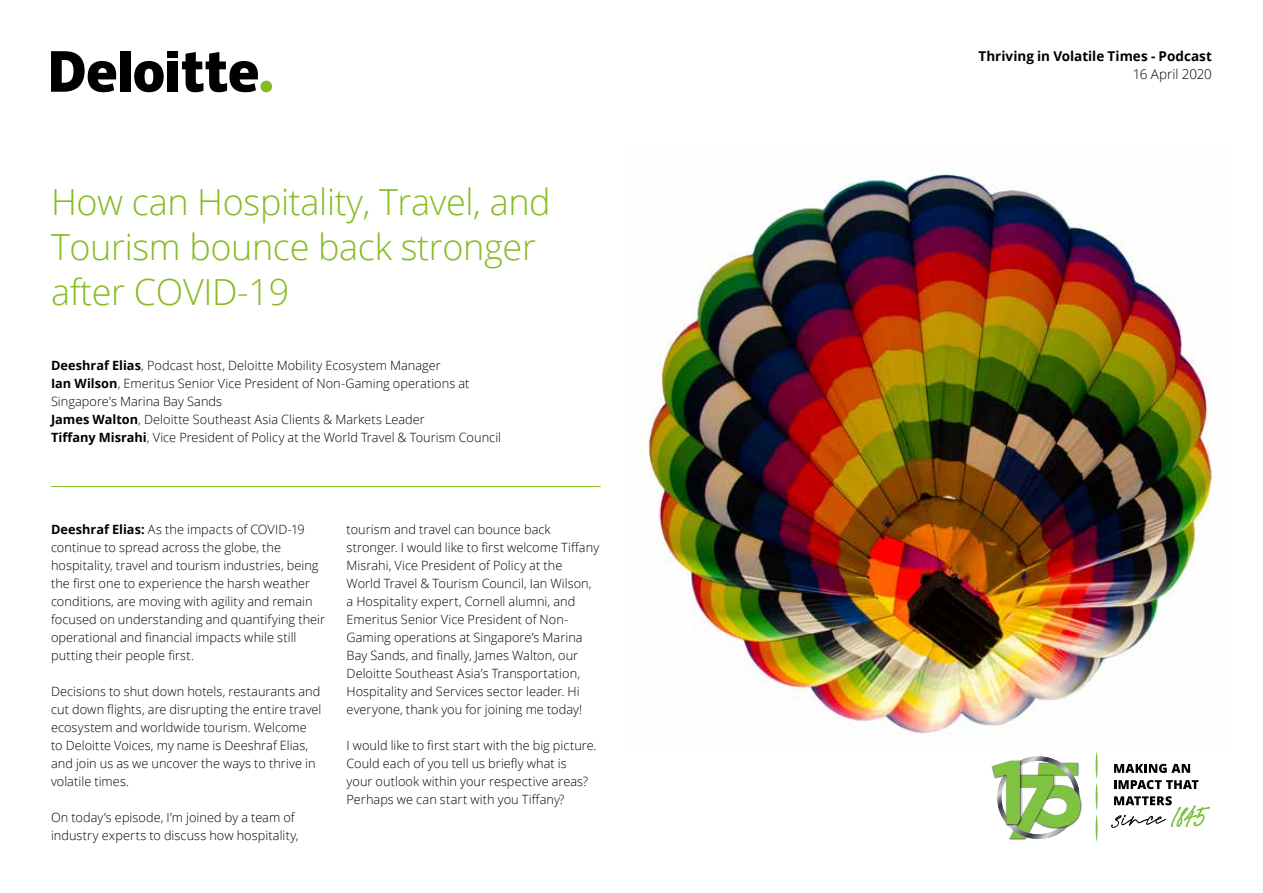
<style>
.page{position:relative;width:1263px;height:893px;background:#fff}
.page>*{position:absolute;margin:0;border:0;box-sizing:border-box;transform-origin:0 0}
.t1{font:300 36px/45px "Open Sans";letter-spacing:-.01em;color:#85bc22}
.t2{font:700 13.5px "Open Sans";color:#000}
.t3{font:300 13.5px "Open Sans";letter-spacing:-.01em;color:#000}
.t4{font:300 12.75px/18px "Open Sans";letter-spacing:.005em;color:#000}
.s1{font-weight:700}
</style>
<div class="page">
<div style="left:260px;top:81px;width:12px;height:11px;background:#85bc22;border-radius:50%"></div>
<div style="left:120px;top:51px;width:10px;height:41px;background:#000"></div>
<svg style="left:134px;top:61px;width:30px;height:31px"></svg>
<div style="left:168px;top:61px;width:10px;height:31px;background:#000"></div>
<div style="left:168px;top:51px;width:10px;height:7px;background:#000"></div>
<svg style="left:182px;top:52px;width:76px;height:40px"></svg>
<svg style="left:51px;top:51px;width:65px;height:41px"></svg>
<hr style="left:51px;top:486px;width:550px;height:1px;background:#85bc22">
<img style="left:643px;top:166px;width:570px;height:570px">
<img style="left:1080px;top:797px;width:3px;height:18px">
<img style="left:1009px;top:839px;width:17px;height:1px">
<svg style="left:992px;top:756px;width:88px;height:83px"></svg>
<svg style="left:1095px;top:751px;width:3px;height:91px"></svg>
<svg style="left:1114px;top:764px;width:76px;height:9px"></svg>
<svg style="left:1114px;top:780px;width:84px;height:9px"></svg>
<svg style="left:1111px;top:796px;width:99px;height:32px"></svg>
<h1 class="t1" style="left:51px;top:178px;width:501px">How can Hospitality, Travel, and<br>Tourism bounce back stronger after COVID-19</h1>
<p class="t4" style="left:51px;top:356px;width:452px"><span class="s1">Deeshraf Elias</span>, Podcast host, Deloitte Mobility Ecosystem Manager<br><span class="s1">Ian Wilson</span>, Emeritus Senior Vice President of Non-Gaming operations at Singapore’s Marina Bay Sands<br><span class="s1">James Walton</span>, Deloitte Southeast Asia Clients &amp; Markets Leader<br><span class="s1">Tiffany Misrahi</span>, Vice President of Policy at the World Travel &amp; Tourism Council</p>
<p class="t4" style="left:51px;top:520px;width:276px"><span class="s1">Deeshraf Elias:</span> As the impacts of COVID-19 continue to spread across the globe, the hospitality, travel and tourism industries, being the first one to experience the harsh weather conditions, are moving with agility and remain focused on understanding and quantifying their operational and financial impacts while still putting their people first.</p>
<p class="t4" style="left:51px;top:682px;width:272px">Decisions to shut down hotels, restaurants and cut down flights, are disrupting the entire travel ecosystem and worldwide tourism. Welcome to Deloitte Voices, my name is Deeshraf Elias, and join us as we uncover the ways to thrive in volatile times.</p>
<p class="t4" style="left:51px;top:808px;width:249px">On today’s episode, I’m joined by a team of industry experts to discuss how hospitality,</p>
<p class="t4" style="left:347px;top:520px;width:254px">tourism and travel can bounce back stronger. I would like to first welcome Tiffany Misrahi, Vice President of Policy at the World Travel &amp; Tourism Council, Ian Wilson, a Hospitality expert, Cornell alumni, and Emeritus Senior Vice President of Non-Gaming operations at Singapore’s Marina Bay Sands, and finally, James Walton, our Deloitte Southeast Asia’s Transportation, Hospitality and Services sector leader. Hi everyone, thank you for joining me today!</p>
<p class="t4" style="left:347px;top:736px;width:252px">I would like to first start with the big picture.<br>Could each of you tell us briefly what is<br>your outlook within your respective areas?<br>Perhaps we can start with you Tiffany?</p>
<p class="t2" style="left:978px;top:47px;width:235px">Thriving in Volatile Times - Podcast</p>
<p class="t3" style="left:1133px;top:65px;width:81px">16 April 2020</p>
</div>
